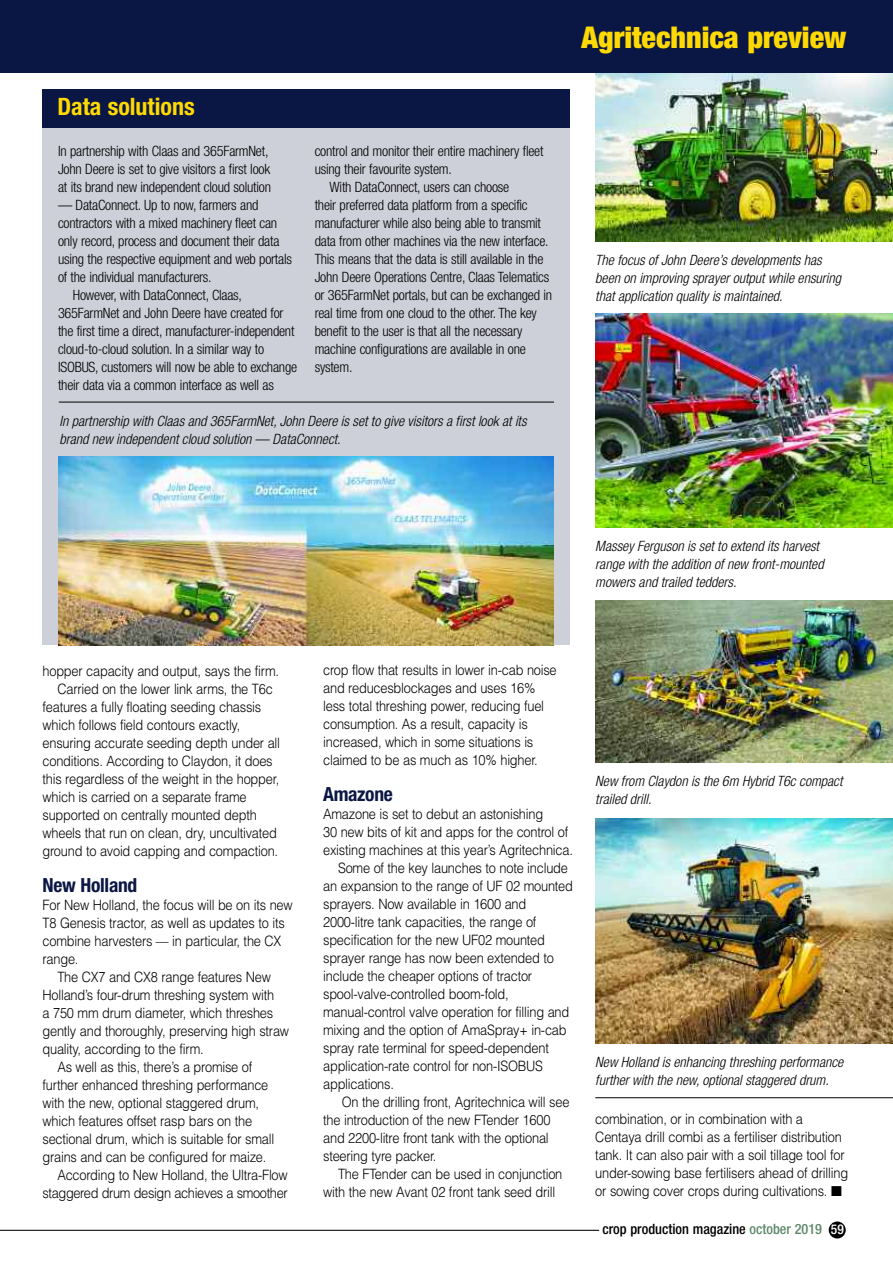
<style>
.page{position:relative;width:893px;height:1263px;background:#fff}
.page>*{position:absolute;margin:0;border:0;box-sizing:border-box;transform-origin:0 0}
.t1{font:900 condensed 30px "Helvetica Neue";color:#ffd902}
.t2{font:700 condensed 24px "Helvetica Neue";color:#ffd902}
.t3{font:700 condensed 19.5px "Helvetica Neue";letter-spacing:-.015em;color:#0a1643}
.t4{font:300 14.25px/18px "Helvetica";letter-spacing:-.015em;color:#000;scale:.9 1}
.t5{font:300 condensed 14.25px/18px "Helvetica Neue";letter-spacing:-.015em;color:#000}
.t6{font:italic 300 condensed 14.25px/18px "Helvetica Neue";color:#000}
.t7{font:500 condensed 14.25px "Helvetica Neue";color:#000}
.s1{color:#60896c}
.s2{font-size:13.5px;color:#fff}
</style>
<div class="page">
<img style="left:595px;top:72px;width:298px;height:169px">
<img style="left:595px;top:314px;width:298px;height:214px">
<img style="left:595px;top:600px;width:298px;height:162px">
<img style="left:595px;top:819px;width:298px;height:224px">
<hr style="left:595px;top:1097px;width:298px;height:1px;background:#000">
<div style="left:0;top:0;width:893px;height:72px;background:#0a1643"></div>
<div style="left:43px;top:122px;width:527px;height:523px;background:#ced0d9"></div>
<div style="left:43px;top:89px;width:527px;height:39px;background:#0a1643"></div>
<img style="left:58px;top:456px;width:495px;height:189px">
<div style="left:829px;top:1221px;width:17px;height:17px;background:#000;border-radius:50%"></div>
<hr style="left:0;top:1230px;width:599px;height:1px;background:#000">
<hr style="left:59px;top:402px;width:495px;height:1px;background:#000">
<h2 class="t2" style="left:57px;top:98px;width:139px">Data solutions</h2>
<p class="t5" style="left:58px;top:143px;width:214px">In partnership with Claas and 365FarmNet,<br>John Deere is set to give visitors a first look at its brand new independent cloud solution</p>
<p class="t5" style="left:58px;top:197px;width:202px">— DataConnect. Up to now, farmers and</p>
<p class="t5" style="left:58px;top:215px;width:221px">contractors with a mixed machinery fleet can</p>
<p class="t5" style="left:58px;top:233px;width:223px">only record, process and document their data</p>
<p class="t5" style="left:58px;top:251px;width:235px">using the respective equipment and web portals</p>
<p class="t5" style="left:58px;top:269px;width:155px">of the individual manufacturers.</p>
<p class="t5" style="left:73px;top:287px;width:171px">However, with DataConnect, Claas,</p>
<p class="t5" style="left:58px;top:305px;width:227px">365FarmNet and John Deere have created for</p>
<p class="t5" style="left:58px;top:323px;width:238px">the first time a direct, manufacturer-independent</p>
<p class="t5" style="left:58px;top:341px;width:208px">cloud-to-cloud solution. In a similar way to</p>
<p class="t5" style="left:58px;top:359px;width:241px">ISOBUS, customers will now be able to exchange</p>
<p class="t5" style="left:58px;top:377px;width:217px">their data via a common interface as well as</p>
<p class="t5" style="left:315px;top:143px;width:230px">control and monitor their entire machinery fleet</p>
<p class="t5" style="left:315px;top:161px;width:139px">using their favourite system.</p>
<p class="t5" style="left:330px;top:179px;width:181px">With DataConnect, users can choose</p>
<p class="t5" style="left:315px;top:197px;width:215px">their preferred data platform from a specific</p>
<p class="t5" style="left:315px;top:215px;width:228px">manufacturer while also being able to transmit</p>
<p class="t5" style="left:315px;top:233px;width:235px">data from other machines via the new interface.</p>
<p class="t5" style="left:315px;top:251px;width:230px">This means that the data is still available in the</p>
<p class="t5" style="left:315px;top:269px;width:236px">John Deere Operations Centre, Claas Telematics</p>
<p class="t5" style="left:315px;top:287px;width:239px">or 365FarmNet portals, but can be exchanged in</p>
<p class="t5" style="left:315px;top:305px;width:224px">real time from one cloud to the other. The key</p>
<p class="t5" style="left:315px;top:323px;width:209px">benefit to the user is that all the necessary</p>
<p class="t5" style="left:315px;top:341px;width:213px">machine configurations are available in one</p>
<p class="t5" style="left:315px;top:359px;width:39px">system.</p>
<p class="t6" style="left:60px;top:413px;width:469px">In partnership with Claas and 365FarmNet, John Deere is set to give visitors a first look at its brand new independent cloud solution — DataConnect.</p>
<h1 class="t1" style="left:582px;top:27px;width:266px">Agritechnica preview</h1>
<p class="t6" style="left:595px;top:252px;width:247px">The focus of John Deere’s developments has been on improving sprayer output while ensuring that application quality is maintained.</p>
<p class="t6" style="left:595px;top:538px;width:230px">Massey Ferguson is set to extend its harvest range with the addition of new front-mounted mowers and trailed tedders.</p>
<p class="t4" style="left:43px;top:662px;width:264px">hopper capacity and output, says the firm.</p>
<p class="t4" style="left:57px;top:680px;width:241px">Carried on the lower link arms, the T6c</p>
<p class="t4" style="left:43px;top:698px;width:245px">features a fully floating seeding chassis</p>
<p class="t4" style="left:43px;top:716px;width:221px">which follows field contours exactly,</p>
<p class="t4" style="left:43px;top:734px;width:265px">ensuring accurate seeding depth under all</p>
<p class="t4" style="left:43px;top:752px;width:257px">conditions. According to Claydon, it does</p>
<p class="t4" style="left:43px;top:770px;width:264px">this regardless of the weight in the hopper,</p>
<p class="t4" style="left:43px;top:788px;width:228px">which is carried on a separate frame</p>
<p class="t4" style="left:43px;top:806px;width:240px">supported on centrally mounted depth</p>
<p class="t4" style="left:43px;top:824px;width:262px">wheels that run on clean, dry, uncultivated</p>
<p class="t4" style="left:43px;top:842px;width:263px">ground to avoid capping and compaction.</p>
<h3 class="t3" style="left:43px;top:878px;width:96px">New Holland</h3>
<p class="t4" style="left:43px;top:896px;width:280px">For New Holland, the focus will be on its new</p>
<p class="t4" style="left:43px;top:914px;width:271px">T8 Genesis tractor, as well as updates to its</p>
<p class="t4" style="left:43px;top:932px;width:267px">combine harvesters — in particular, the CX</p>
<p class="t4" style="left:43px;top:950px;width:41px">range.</p>
<p class="t4" style="left:57px;top:968px;width:239px">The CX7 and CX8 range features New</p>
<p class="t4" style="left:43px;top:986px;width:259px">Holland’s four-drum threshing system with</p>
<p class="t4" style="left:43px;top:1004px;width:258px">a 750 mm drum diameter, which threshes</p>
<p class="t4" style="left:43px;top:1022px;width:276px">gently and thoroughly, preserving high straw</p>
<p class="t4" style="left:43px;top:1040px;width:181px">quality, according to the firm.</p>
<p class="t4" style="left:57px;top:1058px;width:218px">As well as this, there’s a promise of</p>
<p class="t4" style="left:43px;top:1076px;width:252px">further enhanced threshing performance</p>
<p class="t4" style="left:43px;top:1094px;width:242px">with the new, optional staggered drum,</p>
<p class="t4" style="left:43px;top:1112px;width:234px">which features offset rasp bars on the</p>
<p class="t4" style="left:43px;top:1130px;width:259px">sectional drum, which is suitable for small</p>
<p class="t4" style="left:43px;top:1148px;width:250px">grains and can be configured for maize.</p>
<p class="t4" style="left:57px;top:1166px;width:258px">According to New Holland, the Ultra-Flow</p>
<p class="t4" style="left:43px;top:1184px;width:274px">staggered drum design achieves a smoother</p>
<p class="t4" style="left:323px;top:661px;width:261px">crop flow that results in lower in-cab noise and reducesblockages and uses 16% less total threshing power, reducing fuel consumption. As a result, capacity is increased, which in some situations is claimed to be as much as 10% higher.</p>
<h3 class="t3" style="left:323px;top:787px;width:71px">Amazone</h3>
<p class="t4" style="left:323px;top:805px;width:246px">Amazone is set to debut an astonishing</p>
<p class="t4" style="left:323px;top:823px;width:274px">30 new bits of kit and apps for the control of</p>
<p class="t4" style="left:323px;top:841px;width:279px">existing machines at this year’s Agritechnica.</p>
<p class="t4" style="left:338px;top:859px;width:257px">Some of the key launches to note include</p>
<p class="t4" style="left:323px;top:877px;width:279px">an expansion to the range of UF 02 mounted</p>
<p class="t4" style="left:323px;top:895px;width:227px">sprayers. Now available in 1600 and</p>
<p class="t4" style="left:323px;top:913px;width:239px">2000-litre tank capacities, the range of</p>
<p class="t4" style="left:323px;top:931px;width:248px">specification for the new UF02 mounted</p>
<p class="t4" style="left:323px;top:949px;width:258px">sprayer range has now been extended to</p>
<p class="t4" style="left:323px;top:967px;width:234px">include the cheaper options of tractor</p>
<p class="t4" style="left:323px;top:985px;width:208px">spool-valve-controlled boom-fold,</p>
<p class="t4" style="left:323px;top:1003px;width:275px">manual-control valve operation for filling and</p>
<p class="t4" style="left:323px;top:1021px;width:272px">mixing and the option of AmaSpray+ in-cab</p>
<p class="t4" style="left:323px;top:1039px;width:252px">spray rate terminal for speed-dependent</p>
<p class="t4" style="left:323px;top:1057px;width:246px">application-rate control for non-ISOBUS</p>
<p class="t4" style="left:323px;top:1075px;width:80px">applications.</p>
<p class="t4" style="left:342px;top:1093px;width:255px">On the drilling front, Agritechnica will see</p>
<p class="t4" style="left:323px;top:1111px;width:254px">the introduction of the new FTender 1600</p>
<p class="t4" style="left:323px;top:1129px;width:252px">and 2200-litre front tank with the optional</p>
<p class="t4" style="left:323px;top:1147px;width:127px">steering tyre packer.</p>
<p class="t4" style="left:338px;top:1165px;width:251px">The FTender can be used in conjunction</p>
<p class="t4" style="left:323px;top:1183px;width:259px">with the new Avant 02 front tank seed drill</p>
<p class="t6" style="left:595px;top:773px;width:249px">New from Claydon is the 6m Hybrid T6c compact trailed drill.</p>
<p class="t6" style="left:595px;top:1054px;width:249px">New Holland is enhancing threshing performance further with the new, optional staggered drum.</p>
<p class="t4" style="left:595px;top:1110px;width:282px">combination, or in combination with a Centaya drill combi as a fertiliser distribution tank. It can also pair with a soil tillage tool for under-sowing base fertilisers ahead of drilling or sowing cover crops during cultivations. ■</p>
<p class="t7" style="left:602px;top:1224px;width:243px">crop production magazine <span class="s1">october 2019</span> <span class="s2">59</span></p>
</div>
